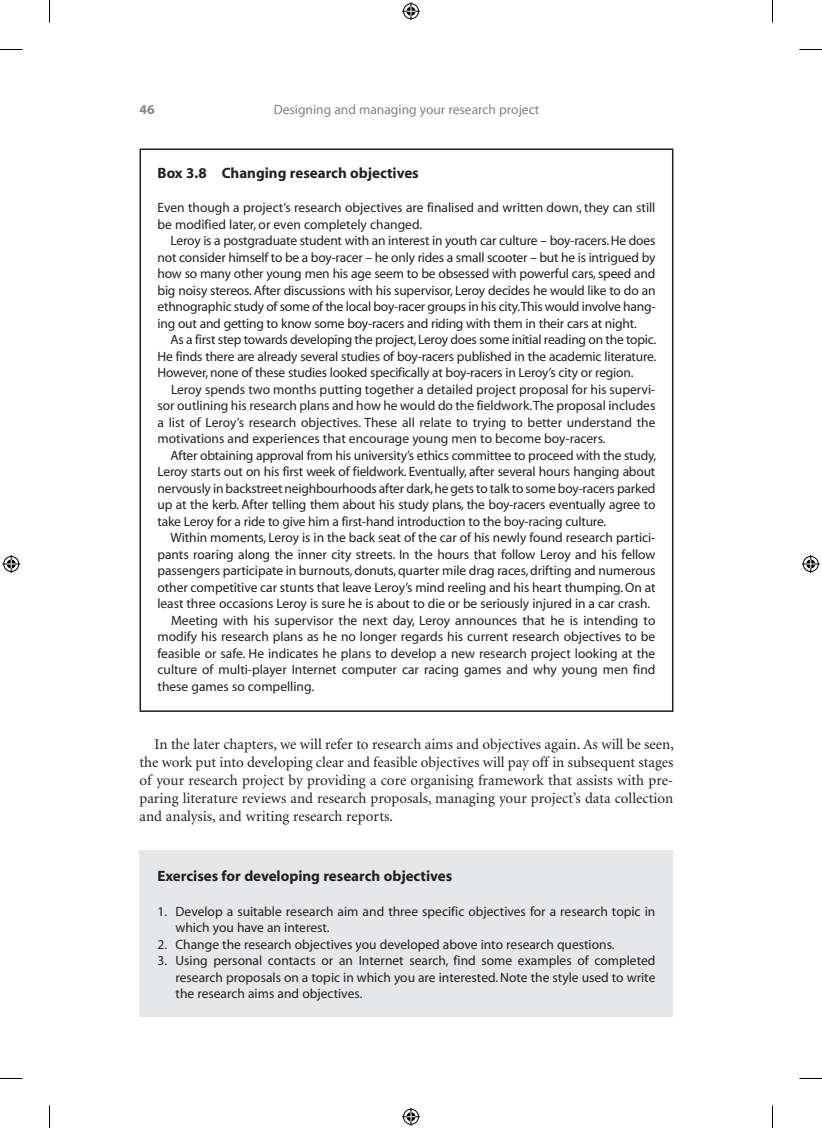
<style>
.page{position:relative;width:822px;height:1128px;background:#fff}
.page>*{position:absolute;margin:0;border:0;box-sizing:border-box;transform-origin:0 0}
.t1{font:15px/18px "Minion";color:#231f20;text-align:justify}
.t2{font:700 15px "Myriad";color:#231f20}
.t3{font:13.5px/16.5px "Myriad";letter-spacing:-.005em;color:#231f20;text-align:justify}
.t4{font:13.5px "Myriad";color:#808285}
.t5{font:700 13.5px "Myriad";color:#808285}
</style>
<div class="page">
<div style="left:140px;top:850px;width:533px;height:167px;background:#e6e7e9"></div>
<div style="left:140px;top:148px;width:533px;height:564px;border:2px solid #231f20"></div>
<svg style="left:0;top:49px;width:22px;height:1px"></svg>
<svg style="left:799px;top:49px;width:23px;height:1px"></svg>
<svg style="left:0;top:1078px;width:22px;height:1px"></svg>
<svg style="left:799px;top:1078px;width:23px;height:1px"></svg>
<svg style="left:49px;top:0;width:1px;height:22px"></svg>
<svg style="left:49px;top:1105px;width:1px;height:23px"></svg>
<svg style="left:772px;top:0;width:1px;height:22px"></svg>
<svg style="left:772px;top:1105px;width:1px;height:23px"></svg>
<svg style="left:402px;top:2px;width:18px;height:18px"></svg>
<svg style="left:402px;top:1108px;width:18px;height:18px"></svg>
<svg style="left:2px;top:555px;width:18px;height:18px"></svg>
<svg style="left:802px;top:555px;width:18px;height:18px"></svg>
<p class="t5" style="left:139px;top:102px;width:16px">46</p>
<p class="t4" style="left:274px;top:102px;width:267px">Designing and managing your research project</p>
<p class="t2" style="left:158px;top:165px;width:263px">Box 3.8 Changing research objectives</p>
<p class="t3" style="left:158px;top:200px;width:499px">Even though a project’s research objectives are finalised and written down, they can still be modified later, or even completely changed.</p>
<p class="t3" style="left:158px;top:233px;width:499px;text-indent:13px">Leroy is a postgraduate student with an interest in youth car culture – boy-racers. He does not consider himself to be a boy-racer – he only rides a small scooter – but he is intrigued by how so many other young men his age seem to be obsessed with powerful cars, speed and big noisy stereos. After discussions with his supervisor, Leroy decides he would like to do an ethnographic study of some of the local boy-racer groups in his city.This would involve hang&shy;ing out and getting to know some boy-racers and riding with them in their cars at night.</p>
<p class="t3" style="left:158px;top:332px;width:500px;text-indent:13px">As a first step towards developing the project, Leroy does some initial reading on the topic.<br>He finds there are already several studies of boy-racers published in the academic literature.<br>However, none of these studies looked specifically at boy-racers in Leroy’s city or region.</p>
<p class="t3" style="left:158px;top:382px;width:499px;text-indent:14px">Leroy spends two months putting together a detailed project proposal for his supervi&shy;sor outlining his research plans and how he would do the fieldwork. The proposal includes a list of Leroy’s research objectives. These all relate to trying to better understand the motivations and experiences that encourage young men to become boy-racers.</p>
<p class="t3" style="left:158px;top:448px;width:500px;text-indent:13px">After obtaining approval from his university’s ethics committee to proceed with the study, Leroy starts out on his first week of fieldwork. Eventually, after several hours hanging about nervously in backstreet neighbourhoods after dark, he gets to talk to some boy-racers parked up at the kerb. After telling them about his study plans, the boy-racers eventually agree to take Leroy for a ride to give him a first-hand introduction to the boy-racing culture.</p>
<p class="t3" style="left:170px;top:530px;width:486px">Within moments, Leroy is in the back seat of the car of his newly found research partici-</p>
<p class="t3" style="left:158px;top:547px;width:499px">pants roaring along the inner city streets. In the hours that follow Leroy and his fellow</p>
<p class="t3" style="left:158px;top:563px;width:499px">passengers participate in burnouts, donuts, quarter mile drag races, drifting and numerous</p>
<p class="t3" style="left:158px;top:580px;width:499px">other competitive car stunts that leave Leroy’s mind reeling and his heart thumping. On at</p>
<p class="t3" style="left:158px;top:596px;width:494px">least three occasions Leroy is sure he is about to die or be seriously injured in a car crash.</p>
<p class="t3" style="left:171px;top:613px;width:486px">Meeting with his supervisor the next day, Leroy announces that he is intending to</p>
<p class="t3" style="left:158px;top:629px;width:499px">modify his research plans as he no longer regards his current research objectives to be</p>
<p class="t3" style="left:158px;top:645px;width:499px">feasible or safe. He indicates he plans to develop a new research project looking at the</p>
<p class="t3" style="left:158px;top:662px;width:499px">culture of multi-player Internet computer car racing games and why young men find</p>
<p class="t3" style="left:158px;top:678px;width:158px">these games so compelling.</p>
<p class="t1" style="left:140px;top:736px;width:536px;text-indent:15px">In the later chapters, we will refer to research aims and objectives again. As will be seen, the work put into developing clear and feasible objectives will pay off in subsequent stages of your research project by providing a core organising framework that assists with pre&shy;paring literature reviews and research proposals, managing your project’s data collection and analysis, and writing research reports.</p>
<p class="t2" style="left:158px;top:868px;width:296px">Exercises for developing research objectives</p>
<p class="t3" style="left:175px;top:904px;width:481px;text-indent:-18px">1. Develop a suitable research aim and three specific objectives for a research topic in which you have an interest.</p>
<p class="t3" style="left:158px;top:937px;width:459px">2. Change the research objectives you developed above into research questions.</p>
<p class="t3" style="left:175px;top:953px;width:481px;text-indent:-18px">3. Using personal contacts or an Internet search, find some examples of completed research proposals on a topic in which you are interested. Note the style used to write the research aims and objectives.</p>
</div>
